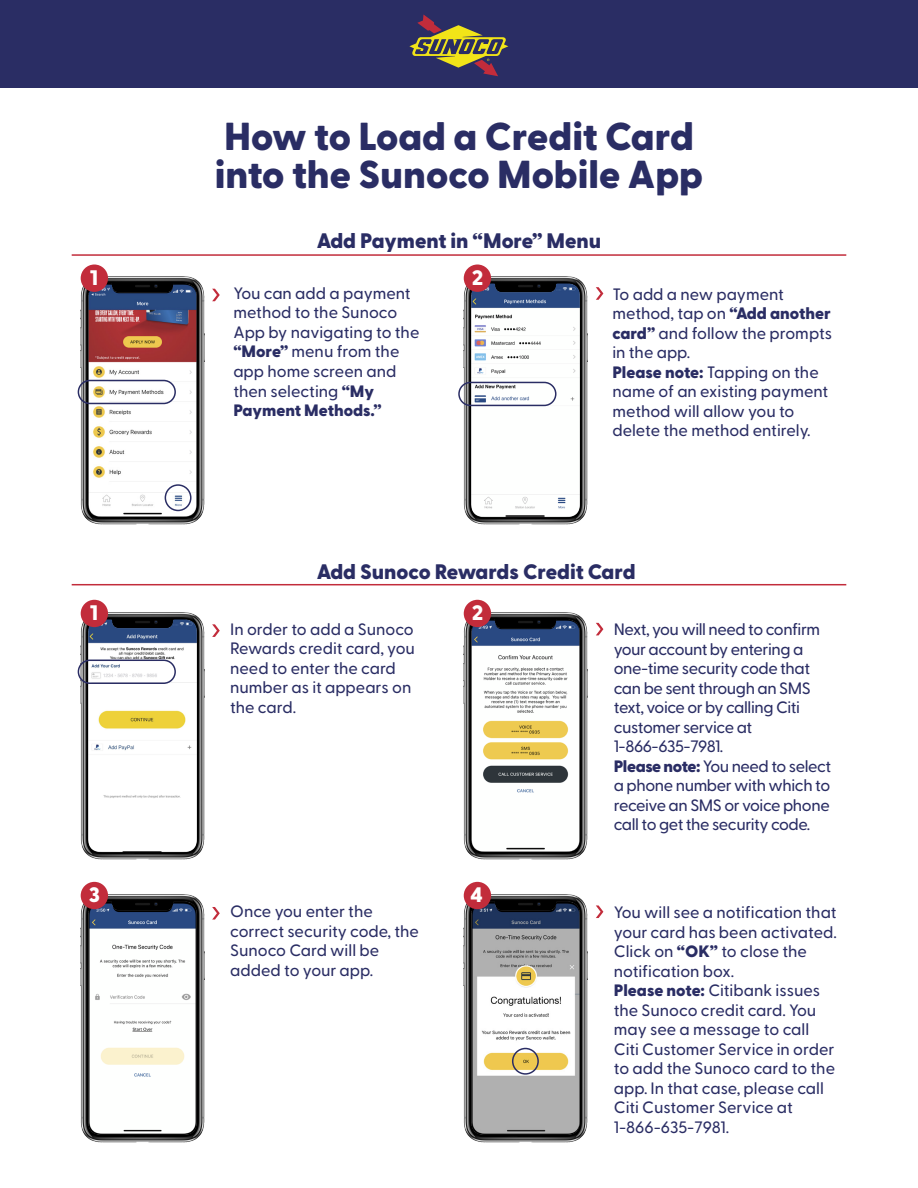
<style>
.page{position:relative;width:918px;height:1188px;background:#fff}
.page>*{position:absolute;margin:0;border:0;box-sizing:border-box;transform-origin:0 0}
.t1{font:800 39px/37.5px "Greycliff CF";color:#2a2d64}
.t2{font:800 21px "Greycliff CF";color:#2a2d64}
.t3{font:800 21px "Greycliff CF";color:#fff}
.t4{font:500 16.5px/19.5px "Greycliff CF";color:#2a2d64}
.t5{font:500 16.5px/19.5px "Greycliff CF";letter-spacing:-.025em;color:#2a2d64}
.s1{font-weight:800}
</style>
<div class="page">
<img style="left:464px;top:895px;width:123px;height:247px">
<img style="left:81px;top:895px;width:123px;height:247px">
<img style="left:464px;top:612px;width:123px;height:248px">
<img style="left:81px;top:612px;width:123px;height:248px">
<div style="left:0;top:0;width:918px;height:88px;background:#2a2d64"></div>
<svg style="left:409px;top:14px;width:100px;height:63px"></svg>
<hr style="left:72px;top:254px;width:774px;height:2px;background:#c22c3b">
<img style="left:81px;top:277px;width:123px;height:247px">
<img style="left:464px;top:277px;width:123px;height:247px">
<svg style="left:596px;top:287px;width:7px;height:13px"></svg>
<svg style="left:212px;top:289px;width:8px;height:12px"></svg>
<hr style="left:72px;top:584px;width:774px;height:1px;background:#c22c3b">
<svg style="left:596px;top:623px;width:7px;height:12px"></svg>
<svg style="left:212px;top:624px;width:8px;height:13px"></svg>
<svg style="left:596px;top:905px;width:7px;height:13px"></svg>
<svg style="left:212px;top:907px;width:8px;height:13px"></svg>
<div style="left:81px;top:600px;width:27px;height:27px;background:#c22c3b;border-radius:50%"></div>
<div style="left:464px;top:600px;width:27px;height:27px;background:#c22c3b;border-radius:50%"></div>
<div style="left:81px;top:265px;width:27px;height:27px;background:#c22c3b;border-radius:50%"></div>
<div style="left:464px;top:265px;width:27px;height:27px;background:#c22c3b;border-radius:50%"></div>
<div style="left:81px;top:882px;width:27px;height:27px;background:#c22c3b;border-radius:50%"></div>
<div style="left:464px;top:882px;width:27px;height:27px;background:#c22c3b;border-radius:50%"></div>
<div style="left:165px;top:484px;width:27px;height:27px;border:2px solid #2a2d64;border-radius:50%"></div>
<div style="left:78px;top:380px;width:98px;height:24px;border:2px solid #2a2d64;border-radius:11px"></div>
<div style="left:458px;top:382px;width:99px;height:24px;border:2px solid #2a2d64;border-radius:11px"></div>
<div style="left:78px;top:660px;width:98px;height:24px;border:2px solid #2a2d64;border-radius:11px"></div>
<div style="left:512px;top:1048px;width:27px;height:27px;border:2px solid #2a2d64;border-radius:50%"></div>
<h1 class="t1" style="left:215px;top:119px;width:490px">How to Load a Credit Card into the Sunoco Mobile App</h1>
<p class="t2" style="left:317px;top:228px;width:286px">Add Payment in “More” Menu</p>
<p class="t3" style="left:90px;top:265px;width:10px">1</p>
<p class="t3" style="left:472px;top:265px;width:13px">2</p>
<p class="t4" style="left:233px;top:284px;width:188px">You can add a payment method to the Sunoco<br>App by navigating to the <span class="s1">“More”</span> menu from the app home screen and then selecting <span class="s1">“My<br>Payment Methods.”</span></p>
<p class="t4" style="left:612px;top:284px;width:221px">To add a new payment method, tap on <span class="s1">“Add another card”</span> and follow the prompts in the app.<br><span class="s1">Please note:</span> Tapping on the name of an existing payment method will allow you to delete the method entirely.</p>
<p class="t2" style="left:317px;top:559px;width:320px">Add Sunoco Rewards Credit Card</p>
<p class="t3" style="left:90px;top:600px;width:10px">1</p>
<p class="t3" style="left:472px;top:600px;width:13px">2</p>
<p class="t4" style="left:230px;top:619px;width:186px">In order to add a Sunoco<br>Rewards credit card, you need to enter the card number as it appears on the card.</p>
<p class="t3" style="left:89px;top:882px;width:13px">3</p>
<p class="t3" style="left:470px;top:882px;width:14px">4</p>
<p class="t4" style="left:230px;top:902px;width:190px">Once you enter the correct security code, the<br>Sunoco Card will be added to your app.</p>
<p class="t5" style="left:614px;top:620px;width:219px">Next, you will need to confirm your account by entering a one-time security code that can be sent through an SMS text, voice or by calling Citi customer service at<br>1-866-635-7981.<br><span class="s1">Please note:</span> You need to select a phone number with which to receive an SMS or voice phone call to get the security code.</p>
<p class="t4" style="left:614px;top:903px;width:225px">You will see a notification that your card has been activated.<br>Click on <span class="s1">“OK”</span> to close the notification box.<br><span class="s1">Please note:</span> Citibank issues the Sunoco credit card. You may see a message to call<br>Citi Customer Service in order to add the Sunoco card to the app. In that case, please call<br>Citi Customer Service at<br>1-866-635-7981.</p>
</div>
